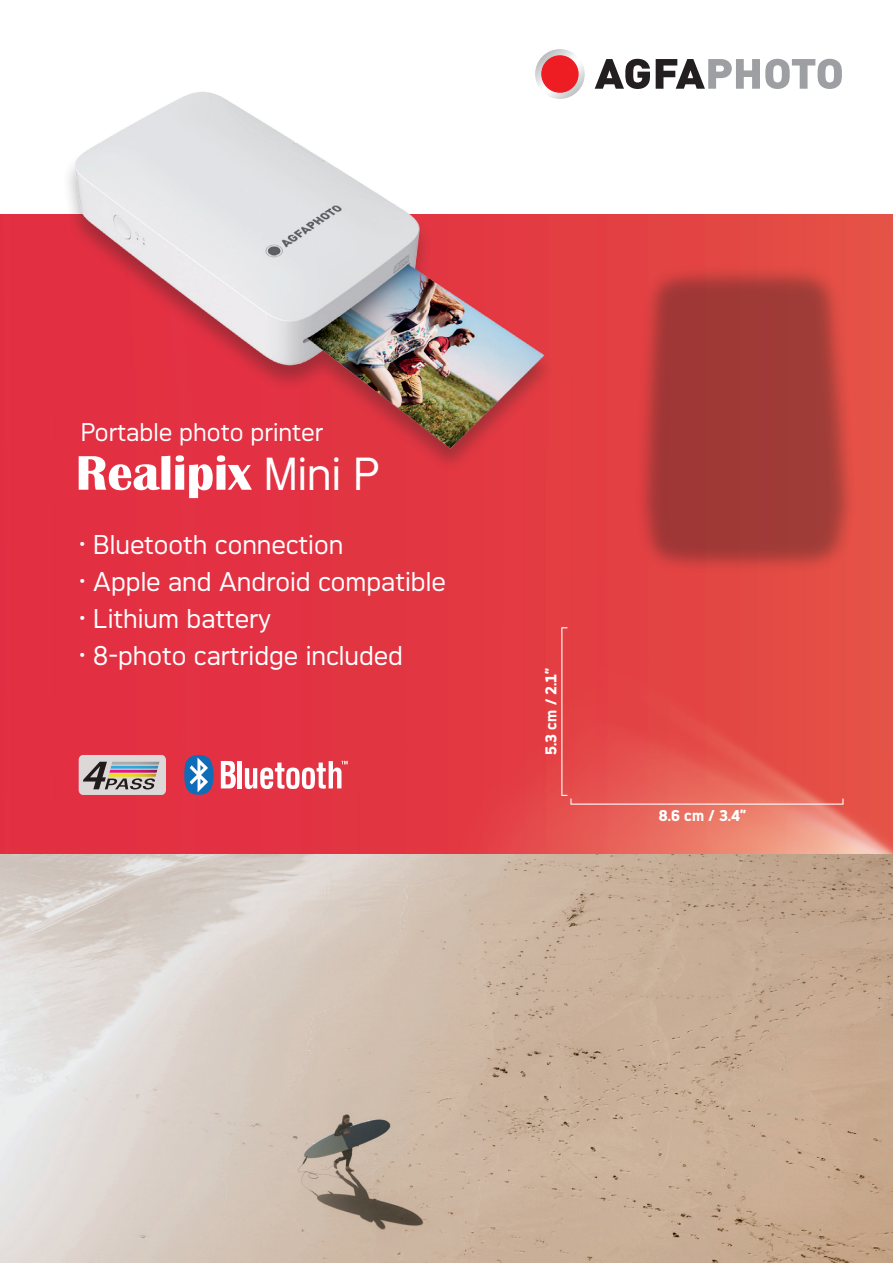
<style>
.page{position:relative;width:893px;height:1263px;background:#fff}
.page>*{position:absolute;margin:0;border:0;box-sizing:border-box;transform-origin:0 0}
.t1{font:43.5px "Agfa Photo Thalis";color:#fff}
.t2{font:25.5px "Agfa Photo Thalis";color:#fff}
.t3{font:24px "Agfa Photo Thalis";color:#fff}
.t4{font:700 14.85px "Agfa Photo Thalis";color:#fff}
</style>
<div class="page">
<img style="left:0;top:215px;width:893px;height:1048px">
<svg style="left:595px;top:59px;width:55px;height:30px"></svg>
<svg style="left:656px;top:59px;width:186px;height:30px"></svg>
<img style="left:420px;top:608px;width:473px;height:493px">
<svg style="left:79px;top:482px;width:173px;height:16px"></svg>
<div style="left:634px;top:264px;width:223px;height:310px;background:#231f20;opacity:.35"></div>
<img style="left:635px;top:252px;width:219px;height:310px">
<img style="left:51px;top:50px;width:540px;height:432px">
<svg style="left:221px;top:761px;width:15px;height:27px"></svg>
<hr style="left:238px;top:761px;width:4px;height:27px;background:#fff">
<svg style="left:245px;top:760px;width:103px;height:29px"></svg>
<svg style="left:184px;top:755px;width:30px;height:40px"></svg>
<div style="left:79px;top:755px;width:87px;height:40px;background:#dbd8d7;border-radius:5px"></div>
<svg style="left:83px;top:762px;width:76px;height:27px"></svg>
<svg style="left:561px;top:627px;width:282px;height:178px;background:#e86661"></svg>
<img style="left:572px;top:628px;width:270px;height:167px">
<p class="t3" style="left:81px;top:418px;width:244px">Portable photo printer</p>
<h1 class="t1" style="left:264px;top:448px;width:117px">Mini P</h1>
<p class="t2" style="left:79px;top:529px;width:266px"><sup>•</sup> Bluetooth connection</p>
<p class="t2" style="left:79px;top:566px;width:368px"><sup>•</sup> Apple and Android compatible</p>
<p class="t2" style="left:79px;top:603px;width:194px"><sup>•</sup> Lithium battery</p>
<p class="t2" style="left:79px;top:640px;width:326px"><sup>•</sup> 8-photo cartridge included</p>
<p class="t4" style="left:542px;top:755px;width:89px;rotate:-90deg">5.3 cm / 2.1”</p>
<p class="t4" style="left:659px;top:806px;width:89px">8.6 cm / 3.4”</p>
</div>
